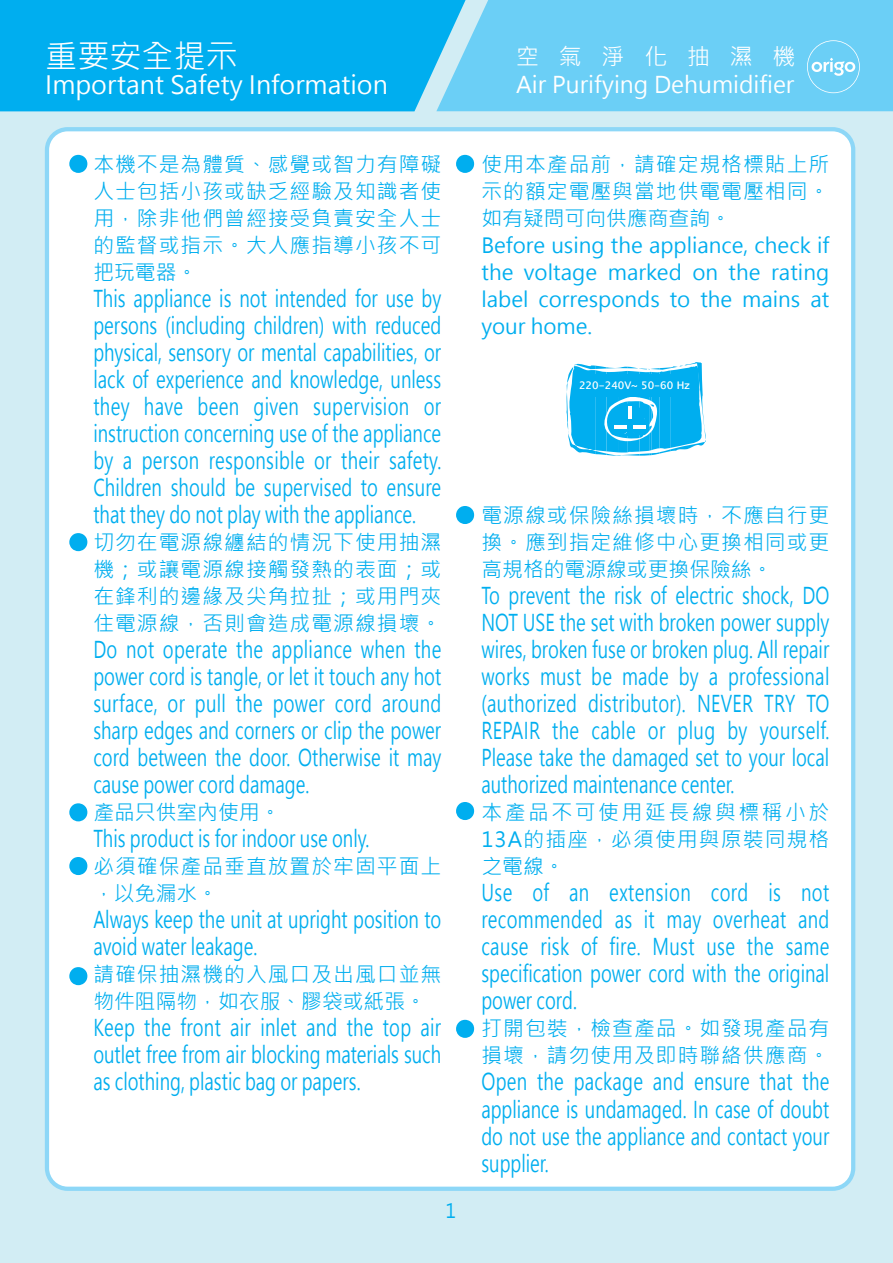
<style>
.page{position:relative;width:893px;height:1263px;background:#d2edf4}
.page>*{position:absolute;margin:0;border:0;box-sizing:border-box;transform-origin:0 0}
.t1{font:32.1px "Microsoft Jheng Hei";color:#fff}
.t2{font:25.05px "Microsoft Jheng Hei";color:#fff}
.t3{font:22.8px/27px "Microsoft Jheng Hei";color:#00aeef;text-align:justify;scale:.75 1}
.t4{font:22.8px/27.5px "Microsoft Jheng Hei";color:#fff}
.t5{font:20.85px/27px "Microsoft Jheng Hei";letter-spacing:.05em;color:#00aeef;text-align:justify}
.t6{font:20.85px/27px "Microsoft Jheng Hei";color:#00aeef}
.t7{font:19.65px "Microsoft Jheng Hei";color:#00aeef;scale:.94 1}
.t8{font:10.35px "Lucida Sans Unicode";color:#fff}
</style>
<div class="page">
<div style="left:0;top:0;width:436px;height:111px;background:#00aeef"></div>
<div style="left:436px;top:0;width:457px;height:111px;background:#6bcff6"></div>
<svg style="left:807px;top:40px;width:53px;height:53px;background:#7fd5f7"></svg>
<div style="left:47px;top:129px;width:806px;height:1060px;background:#fff;border-radius:21px"></div>
<div style="left:45px;top:127px;width:810px;height:1064px;border:4px solid #8dd7f7;border-radius:21px"></div>
<svg style="left:69px;top:155px;width:18px;height:18px"></svg>
<svg style="left:69px;top:533px;width:18px;height:18px"></svg>
<svg style="left:456px;top:155px;width:18px;height:18px"></svg>
<svg style="left:456px;top:506px;width:18px;height:18px"></svg>
<svg style="left:456px;top:802px;width:18px;height:18px"></svg>
<svg style="left:69px;top:803px;width:18px;height:18px"></svg>
<svg style="left:456px;top:1020px;width:18px;height:18px"></svg>
<svg style="left:69px;top:857px;width:18px;height:18px"></svg>
<svg style="left:69px;top:967px;width:18px;height:18px"></svg>
<svg style="left:566px;top:362px;width:140px;height:94px"></svg>
<div style="left:611px;top:417px;width:18px;height:18px;background:#00aeef;border-radius:50%"></div>
<div style="left:630px;top:416px;width:17px;height:19px;background:#00aeef;border-radius:50%"></div>
<div style="left:624px;top:402px;width:13px;height:19px;background:#00aeef;border-radius:50%"></div>
<hr style="left:615px;top:425px;width:12px;height:4px;background:#fff">
<hr style="left:633px;top:425px;width:12px;height:4px;background:#fff">
<hr style="left:628px;top:406px;width:4px;height:13px;background:#fff">
<h1 class="t1" style="left:45px;top:36px;width:194px">重要安全提示</h1>
<p class="t2" style="left:45px;top:69px;width:344px">Important Safety Information</p>
<p class="t5" style="left:93px;top:150px;width:349px">本機不是為體質、感覺或智力有障礙人士包括小孩或缺乏經驗及知識者使用，除非他們曾經接受負責安全人士的監督或指示。大人應指導小孩不可把玩電器。</p>
<p class="t3" style="left:93px;top:285px;width:465px">This appliance is not intended for use by persons (including children) with reduced physical, sensory or mental capabilities, or lack of experience and knowledge, unless they have been given supervision or instruction concerning use of the appliance by a person responsible or their safety.<br>Children should be supervised to ensure that they do not play with the appliance.</p>
<p class="t5" style="left:93px;top:529px;width:349px">切勿在電源線纏結的情況下使用抽濕機；或讓電源線接觸發熱的表面；或在鋒利的邊緣及尖角拉扯；或用門夾住電源線，否則會造成電源線損壞。</p>
<p class="t3" style="left:93px;top:636px;width:466px">Do not operate the appliance when the power cord is tangle, or let it touch any hot surface, or pull the power cord around sharp edges and corners or clip the power cord between the door. Otherwise it may cause power cord damage.</p>
<p class="t6" style="left:93px;top:799px;width:189px">產品只供室內使用。</p>
<p class="t3" style="left:93px;top:825px;width:370px">This product is for indoor use only.</p>
<p class="t5" style="left:93px;top:853px;width:349px">必須確保產品垂直放置於牢固平面上，以免漏水。</p>
<p class="t3" style="left:93px;top:906px;width:465px">Always keep the unit at upright position to avoid water leakage.</p>
<p class="t5" style="left:93px;top:961px;width:349px">請確保抽濕機的入風口及出風口並無物件阻隔物，如衣服、膠袋或紙張。</p>
<p class="t3" style="left:93px;top:1014px;width:465px">Keep the front air inlet and the top air outlet free from air blocking materials such as clothing, plastic bag or papers.</p>
<p class="t7" style="left:445px;top:1198px;width:13px">1</p>
<p class="t4" style="left:516px;top:43px;width:281px">空 氣 淨 化 抽 濕 機<br>Air Purifying Dehumidifier</p>
<p class="t6" style="left:481px;top:150px;width:349px">使用本產品前，請確定規格標貼上所示的額定電壓與當地供電電壓相同。如有疑問可向供應商查詢。<br>Before using the appliance, check if the voltage marked on the rating label corresponds to the mains at your home.</p>
<p class="t8" style="left:579px;top:377px;width:113px">220-240V~ 50-60 Hz</p>
<p class="t5" style="left:481px;top:502px;width:349px">電源線或保險絲損壞時，不應自行更換。應到指定維修中心更換相同或更高規格的電源線或更換保險絲。</p>
<p class="t3" style="left:481px;top:582px;width:465px">To prevent the risk of electric shock, DO NOT USE the set with broken power supply wires, broken fuse or broken plug. All repair works must be made by a professional (authorized distributor). NEVER TRY TO REPAIR the cable or plug by yourself.<br>Please take the damaged set to your local authorized maintenance center.</p>
<p class="t5" style="left:481px;top:799px;width:349px">本產品不可使用延長線與標稱小於13A的插座，必須使用與原裝同規格之電線。</p>
<p class="t3" style="left:481px;top:879px;width:466px">Use of an extension cord is not recommended as it may overheat and cause risk of fire. Must use the same specification power cord with the original power cord.</p>
<p class="t5" style="left:481px;top:1015px;width:349px">打開包裝，檢查產品。如發現產品有損壞，請勿使用及即時聯絡供應商。</p>
<p class="t3" style="left:481px;top:1068px;width:465px">Open the package and ensure that the appliance is undamaged. In case of doubt do not use the appliance and contact your supplier.</p>
</div>
